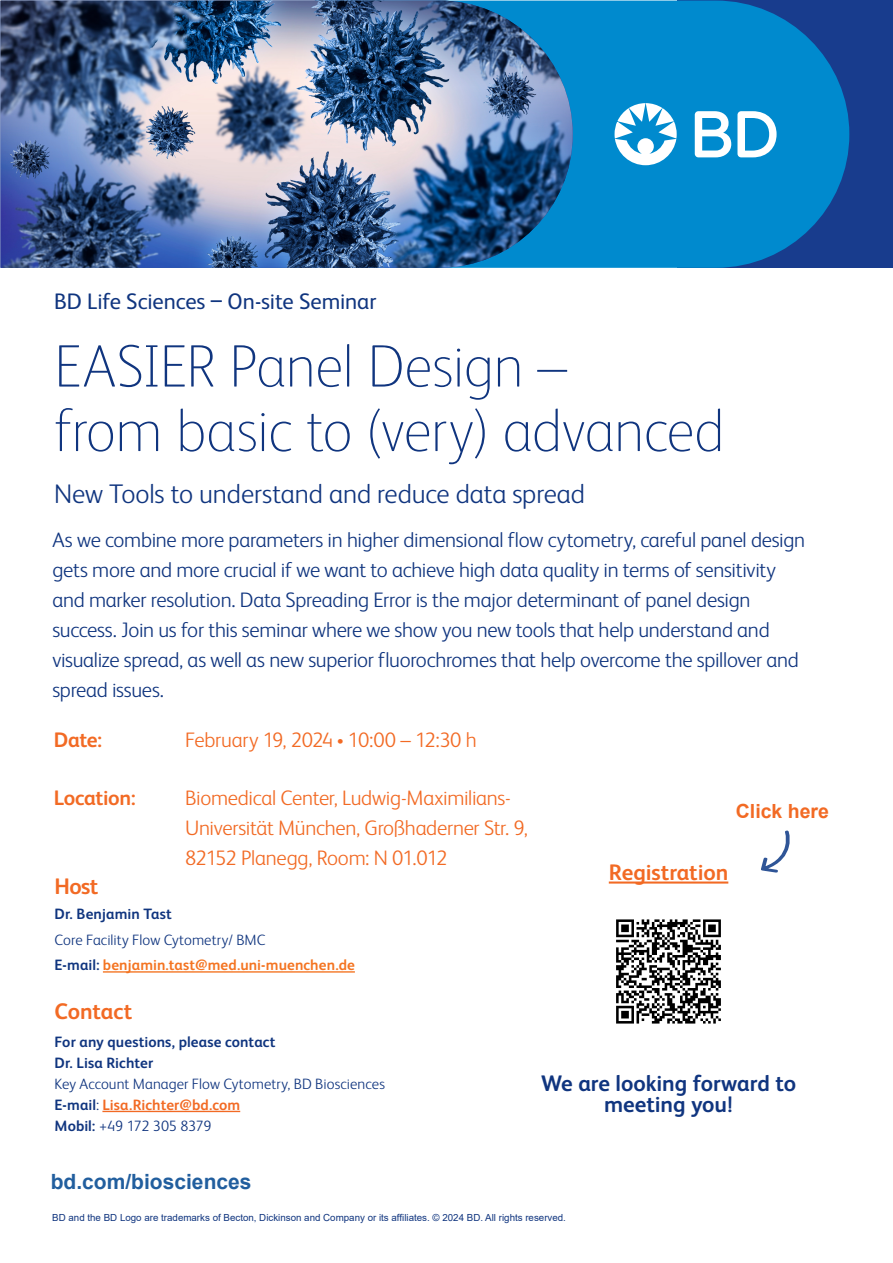
<style>
.page{position:relative;width:893px;height:1263px;background:#fff}
.page>*{position:absolute;margin:0;border:0;box-sizing:border-box;transform-origin:0 0}
.t1{font:100 60px/64.5px "FS Albert Pro";letter-spacing:-.015em;color:#10357f}
.t2{font:300 27px "FS Albert Pro";letter-spacing:-.005em;color:#10357f}
.t3{font:700 22.5px/21px "FS Albert Pro";letter-spacing:-.005em;color:#10357f;text-align:center}
.t4{font:22.5px "FS Albert Pro";letter-spacing:-.005em;color:#10357f}
.t5{font:700 22.5px "FS Albert Pro";letter-spacing:-.005em;color:#f26a24}
.t6{font:300 21px/30px "FS Albert Pro";letter-spacing:-.015em;color:#10357f}
.t7{font:300 21px/30px "FS Albert Pro";letter-spacing:-.015em;color:#f26a24}
.t8{font:700 21px "Arial";color:#215e9e}
.t9{font:700 21px "FS Albert Pro";letter-spacing:-.015em;color:#f26a24}
.t10{font:700 19.5px "Arial";color:#f26a24}
.t11{font:300 15px/21px "FS Albert Pro";letter-spacing:.005em;color:#10357f}
.t12{font:700 15px/25.5px "FS Albert Pro";letter-spacing:.005em;color:#f47421}
.t13{font:700 15px/21px "FS Albert Pro";letter-spacing:.005em;color:#10357f}
.t14{font:9.75px "Arial";color:#10357f}
.s1{font-family:"Arial";font-weight:700;font-size:16.5px}
.s2{font-weight:300;color:#10357f}
.s3{color:#10357f}
.s4{font-weight:700}
.s5{font-weight:700;color:#f26a24}
</style>
<div class="page">
<hr style="left:103px;top:971px;width:252px;height:1px;background:#f47421">
<hr style="left:102px;top:1111px;width:138px;height:1px;background:#f26a24">
<div style="left:678px;top:1px;width:215px;height:267px;background:#183c8d"></div>
<svg style="left:573px;top:1px;width:276px;height:267px;background:#0281c6"></svg>
<img style="left:1px;top:1px;width:572px;height:267px">
<img style="left:616px;top:919px;width:105px;height:105px">
<hr style="left:609px;top:881px;width:119px;height:2px;background:#f26a24">
<svg style="left:695px;top:111px;width:82px;height:46px;background:#80c4e6"></svg>
<svg style="left:615px;top:103px;width:62px;height:62px"></svg>
<svg style="left:761px;top:830px;width:29px;height:43px"></svg>
<p class="t4" style="left:54px;top:285px;width:324px">BD Life Sciences – On-site Seminar</p>
<h1 class="t1" style="left:54px;top:331px;width:672px">EASIER Panel Design –<br>from basic to (very) advanced</h1>
<p class="t2" style="left:54px;top:475px;width:532px">New Tools to understand and reduce data spread</p>
<p class="t6" style="left:52px;top:523px;width:754px">As we combine more parameters in higher dimensional flow cytometry, careful panel design gets more and more crucial if we want to achieve high data quality in terms of sensitivity and marker resolution. Data Spreading Error is the major determinant of panel design success. Join us for this seminar where we show you new tools that help understand and visualize spread, as well as new superior fluorochromes that help overcome the spillover and spread issues.</p>
<p class="t9" style="left:54px;top:724px;width:50px">Date:</p>
<p class="t7" style="left:185px;top:723px;width:293px">February 19, 2024 <span class="s1">•</span> 10:00 – 12:30 h</p>
<p class="t9" style="left:54px;top:783px;width:84px">Location:</p>
<p class="t7" style="left:185px;top:781px;width:344px">Biomedical Center, Ludwig-Maximilians-<br>Universität München, Großhaderner Str. 9,<br>82152 Planegg, Room: N 01.012</p>
<p class="t5" style="left:54px;top:870px;width:45px">Host</p>
<p class="t13" style="left:54px;top:903px;width:119px">Dr. Benjamin Tast</p>
<p class="t12" style="left:54px;top:926px;width:302px"><span class="s2">Core Facility Flow Cytometry/ BMC<br></span><span class="s3">E-mail:</span> benjamin.tast@med.uni-muenchen.de</p>
<p class="t5" style="left:54px;top:995px;width:79px">Contact</p>
<p class="t13" style="left:54px;top:1030px;width:223px">For any questions, please contact<br>Dr. Lisa Richter</p>
<p class="t11" style="left:54px;top:1072px;width:332px">Key Account Manager Flow Cytometry, BD Biosciences<br><span class="s4">E-mail</span>: <span class="s5">Lisa.Richter@bd.com<br></span><span class="s4">Mobil:</span> +49 172 305 8379</p>
<p class="t10" style="left:736px;top:798px;width:95px">Click here</p>
<p class="t5" style="left:609px;top:857px;width:121px">Registration</p>
<p class="t3" style="left:541px;top:1071px;width:257px">We are looking forward to meeting you!</p>
<p class="t8" style="left:51px;top:1167px;width:202px">bd.com/biosciences</p>
<p class="t14" style="left:52px;top:1211px;width:515px">BD and the BD Logo are trademarks of Becton, Dickinson and Company or its affiliates. © 2024 BD. All rights reserved.</p>
</div>
